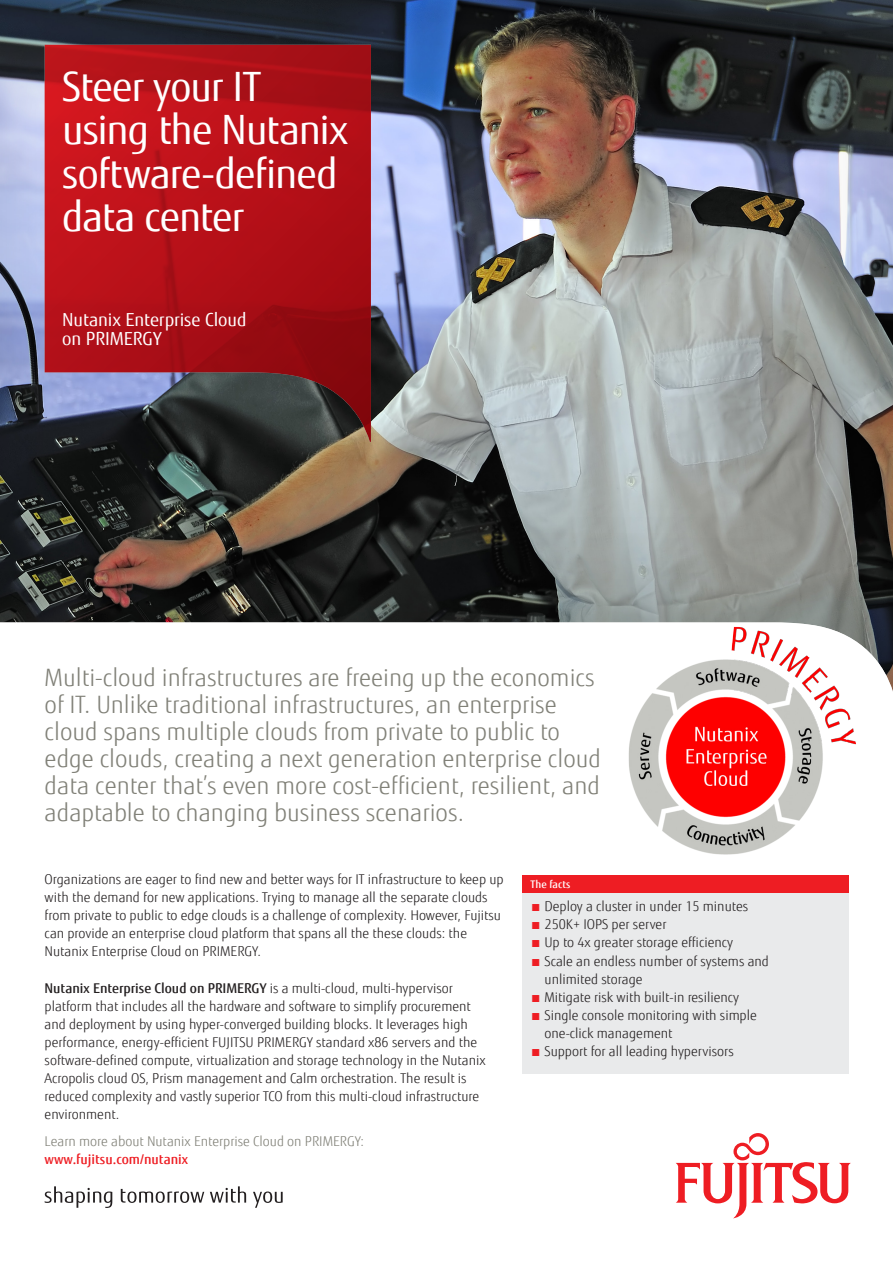
<style>
.page{position:relative;width:893px;height:1263px;background:#fff}
.page>*{position:absolute;margin:0;border:0;box-sizing:border-box;transform-origin:0 0}
.t1{font:40.5px/43.3px "Fujitsu Sans";letter-spacing:-.025em;color:#fff}
.t2{font:300 24px/27.2px "Fujitsu Sans";color:#818178}
.t3{font:18px/19.4px "Fujitsu Sans";letter-spacing:-.005em;color:#fff}
.t4{font:300 13.5px/18px "Fujitsu Sans";color:#231f20}
.t5{font:300 13.5px "Fujitsu Sans";color:#818178}
.t6{font:500 13.5px "Fujitsu Sans";color:#ee1d23}
.t7{font:500 10.5px "Fujitsu Sans";color:#fff}
.s1{font-weight:500}
.s2{color:#ee1d23}
</style>
<div class="page">
<div style="left:0;top:0;width:893px;height:756px;background:#818178;opacity:.3"></div>
<svg style="left:45px;top:1186px;width:67px;height:22px"></svg>
<svg style="left:121px;top:1189px;width:83px;height:14px"></svg>
<svg style="left:210px;top:1186px;width:36px;height:16px"></svg>
<svg style="left:253px;top:1191px;width:30px;height:17px"></svg>
<svg style="left:676px;top:1133px;width:175px;height:85px"></svg>
<div style="left:522px;top:893px;width:326px;height:181px;background:#e9eaeb"></div>
<div style="left:522px;top:875px;width:326px;height:18px;background:#ee1d23"></div>
<svg style="left:45px;top:45px;width:326px;height:397px"></svg>
<img style="left:617px;top:622px;width:243px;height:258px">
<p class="t1" style="left:62px;top:65px;width:288px">Steer your IT using the Nutanix software-defined data center</p>
<p class="t3" style="left:62px;top:310px;width:186px">Nutanix Enterprise Cloud on PRIMERGY</p>
<p class="t2" style="left:45px;top:664px;width:558px">Multi-cloud infrastructures are freeing up the economics of IT. Unlike traditional infrastructures, an enterprise cloud spans multiple clouds from private to public to edge clouds, creating a next generation enterprise cloud data center that’s even more cost-efficient, resilient, and adaptable to changing business scenarios.</p>
<p class="t4" style="left:45px;top:870px;width:460px">Organizations are eager to find new and better ways for IT infrastructure to keep up with the demand for new applications. Trying to manage all the separate clouds from private to public to edge clouds is a challenge of complexity. However, Fujitsu can provide an enterprise cloud platform that spans all the these clouds: the Nutanix Enterprise Cloud on PRIMERGY.</p>
<p class="t4" style="left:45px;top:979px;width:443px"><span class="s1">Nutanix Enterprise Cloud on PRIMERGY</span> is a multi-cloud, multi-hypervisor platform that includes all the hardware and software to simplify procurement and deployment by using hyper-converged building blocks. It leverages high performance, energy-efficient FUJITSU PRIMERGY standard x86 servers and the software-defined compute, virtualization and storage technology in the Nutanix Acropolis cloud OS, Prism management and Calm orchestration. The result is reduced complexity and vastly superior TCO from this multi-cloud infrastructure environment.</p>
<p class="t5" style="left:45px;top:1133px;width:321px">Learn more about Nutanix Enterprise Cloud on PRIMERGY:</p>
<p class="t6" style="left:45px;top:1151px;width:145px">www.fujitsu.com/nutanix</p>
<p class="t7" style="left:531px;top:878px;width:41px">The facts</p>
<p class="t4" style="left:531px;top:898px;width:219px"><span class="s2">■</span> Deploy a cluster in under 15 minutes</p>
<p class="t4" style="left:531px;top:916px;width:137px"><span class="s2">■</span> 250K+ IOPS per server</p>
<p class="t4" style="left:531px;top:934px;width:204px"><span class="s2">■</span> Up to 4x greater storage efficiency</p>
<p class="t4" style="left:545px;top:952px;width:226px;text-indent:-14px"><span class="s2">■</span> Scale an endless number of systems and unlimited storage</p>
<p class="t4" style="left:531px;top:988px;width:210px"><span class="s2">■</span> Mitigate risk with built-in resiliency</p>
<p class="t4" style="left:545px;top:1006px;width:214px;text-indent:-14px"><span class="s2">■</span> Single console monitoring with simple one-click management</p>
<p class="t4" style="left:531px;top:1042px;width:205px"><span class="s2">■</span> Support for all leading hypervisors</p>
</div>
